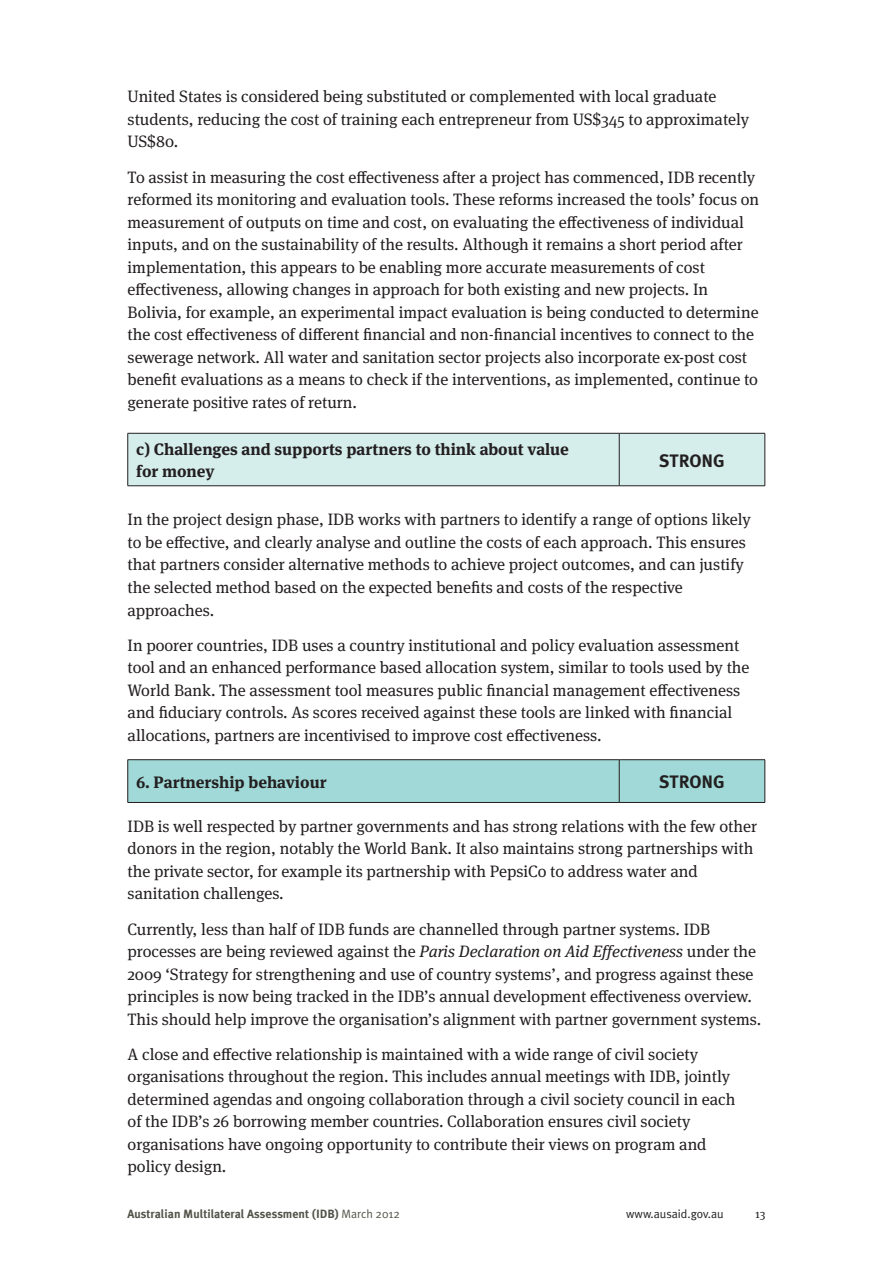
<style>
.page{position:relative;width:893px;height:1263px;background:#fff}
.page>*{position:absolute;margin:0;border:0;box-sizing:border-box;transform-origin:0 0}
._08bbbb_RIGHT_COLUMN{font:700 18px "Meta Plus";color:#231f20}
._04__BODY_TEXT{font:16.5px/22.5px "Meta Serif OT";color:#231f20}
._04__BODY_TEXT-2{font:700 16.5px/22.5px "Meta Serif OT";color:#231f20}
.t1{font:700 12px "Meta Plus";color:#53534a}
.t2{font:12px "Meta Plus Normal";color:#231f20}
.t3{font:12px "Meta Serif OT";color:#231f20}
.s1{font-style:italic}
.s2{font-family:"Meta Plus Normal";font-weight:400}
</style>
<div class="page">
<div style="left:128px;top:434px;width:637px;height:51px;background:#d5edeb"></div>
<hr style="left:128px;top:433px;width:491px;height:1px;background:#231f20">
<hr style="left:619px;top:433px;width:146px;height:1px;background:#231f20">
<hr style="left:619px;top:433px;width:1px;height:53px;background:#231f20">
<hr style="left:128px;top:485px;width:491px;height:1px;background:#231f20">
<hr style="left:619px;top:485px;width:146px;height:1px;background:#231f20">
<hr style="left:127px;top:433px;width:1px;height:53px;background:#231f20">
<hr style="left:765px;top:433px;width:1px;height:53px;background:#231f20">
<div style="left:128px;top:760px;width:637px;height:42px;background:#a0d9d7"></div>
<hr style="left:128px;top:759px;width:491px;height:1px;background:#231f20">
<hr style="left:619px;top:759px;width:146px;height:1px;background:#231f20">
<hr style="left:619px;top:760px;width:1px;height:42px;background:#231f20">
<hr style="left:128px;top:802px;width:491px;height:1px;background:#231f20">
<hr style="left:619px;top:802px;width:146px;height:1px;background:#231f20">
<hr style="left:127px;top:760px;width:1px;height:42px;background:#231f20">
<hr style="left:765px;top:760px;width:1px;height:42px;background:#231f20">
<p class="_04__BODY_TEXT" style="left:128px;top:86px;width:623px">United States is considered being substituted or complemented with local graduate students, reducing the cost of training each entrepreneur from US$345 to approximately<br>US$80.</p>
<p class="_04__BODY_TEXT" style="left:128px;top:166px;width:633px">To assist in measuring the cost effectiveness after a project has commenced, IDB recently reformed its monitoring and evaluation tools. These reforms increased the tools’ focus on measurement of outputs on time and cost, on evaluating the effectiveness of individual inputs, and on the sustainability of the results. Although it remains a short period after implementation, this appears to be enabling more accurate measurements of cost effectiveness, allowing changes in approach for both existing and new projects. In Bolivia, for example, an experimental impact evaluation is being conducted to determine the cost effectiveness of different financial and non-financial incentives to connect to the sewerage network. All water and sanitation sector projects also incorporate ex-post cost benefit evaluations as a means to check if the interventions, as implemented, continue to generate positive rates of return.</p>
<p class="_04__BODY_TEXT-2" style="left:136px;top:438px;width:434px">c) Challenges and supports partners to think about value for money</p>
<p class="_08bbbb_RIGHT_COLUMN" style="left:659px;top:450px;width:67px">STRONG</p>
<p class="_04__BODY_TEXT" style="left:128px;top:509px;width:625px">In the project design phase, IDB works with partners to identify a range of options likely to be effective, and clearly analyse and outline the costs of each approach. This ensures that partners consider alternative methods to achieve project outcomes, and can justify the selected method based on the expected benefits and costs of the respective approaches.</p>
<p class="_04__BODY_TEXT" style="left:128px;top:634px;width:623px">In poorer countries, IDB uses a country institutional and policy evaluation assessment tool and an enhanced performance based allocation system, similar to tools used by the World Bank. The assessment tool measures public financial management effectiveness and fiduciary controls. As scores received against these tools are linked with financial allocations, partners are incentivised to improve cost effectiveness.</p>
<p class="_04__BODY_TEXT-2" style="left:136px;top:771px;width:192px">6. Partnership behaviour</p>
<p class="_08bbbb_RIGHT_COLUMN" style="left:659px;top:771px;width:67px">STRONG</p>
<p class="_04__BODY_TEXT" style="left:128px;top:815px;width:631px">IDB is well respected by partner governments and has strong relations with the few other donors in the region, notably the World Bank. It also maintains strong partnerships with the private sector, for example its partnership with PepsiCo to address water and sanitation challenges.</p>
<p class="_04__BODY_TEXT" style="left:128px;top:918px;width:635px">Currently, less than half of IDB funds are channelled through partner systems. IDB processes are being reviewed against the <span class="s1">Paris Declaration on Aid Effectiveness</span> under the 2009 ‘Strategy for strengthening and use of country systems’, and progress against these principles is now being tracked in the IDB’s annual development effectiveness overview.<br>This should help improve the organisation’s alignment with partner government systems.</p>
<p class="_04__BODY_TEXT" style="left:128px;top:1043px;width:609px">A close and effective relationship is maintained with a wide range of civil society organisations throughout the region. This includes annual meetings with IDB, jointly determined agendas and ongoing collaboration through a civil society council in each of the IDB’s 26 borrowing member countries. Collaboration ensures civil society organisations have ongoing opportunity to contribute their views on program and policy design.</p>
<p class="t1" style="left:128px;top:1207px;width:274px">Australian Multilateral Assessment (IDB) <span class="s2">March 2012</span></p>
<p class="t2" style="left:626px;top:1207px;width:99px">www.ausaid.gov.au</p>
<p class="t3" style="left:755px;top:1207px;width:12px">13</p>
</div>
